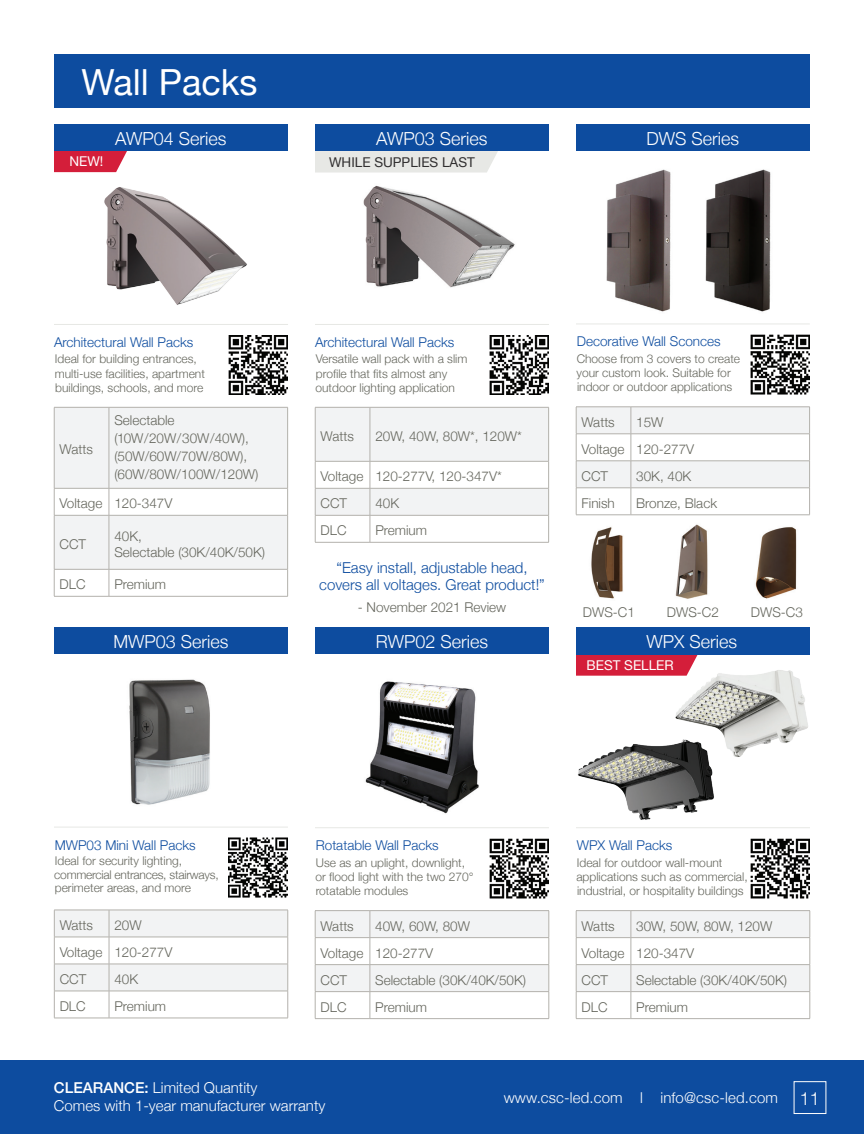
<style>
.page{position:relative;width:864px;height:1134px;background:#fff}
.page>*{position:absolute;margin:0;border:0;box-sizing:border-box;transform-origin:0 0}
.t1{font:36px "Helvetica Neue";color:#fff}
.t2{font:300 18px "Helvetica Neue";color:#fff}
.t3{font:300 15px/18px "Helvetica Neue";color:#fff}
.t4{font:300 15px/17.2px "Helvetica Neue";color:#0d4c9f;text-align:center}
.t5{font:300 13.5px/18px "Helvetica Neue";color:#65665d}
.t6{font:300 13.5px "Helvetica Neue";color:#0d4c9f}
.t7{font:13.5px "Helvetica Neue";color:#312f30}
.t8{font:13.5px "Helvetica Neue";color:#fff}
.t9{font:300 12px/14.2px "Helvetica Neue";color:#65665d}
.s1{font-weight:500}
</style>
<div class="page">
<div style="left:0;top:1060px;width:864px;height:74px;background:#0d4c9f"></div>
<img style="left:129px;top:679px;width:81px;height:126px">
<img style="left:363px;top:185px;width:152px;height:103px">
<svg style="left:315px;top:151px;width:183px;height:22px;background:#e8e9e6"></svg>
<div style="left:54px;top:54px;width:756px;height:54px;background:#0d4c9f"></div>
<svg style="left:576px;top:654px;width:122px;height:22px;background:#cb2745"></svg>
<hr style="left:576px;top:827px;width:234px;height:1px;background:#e7e8e5">
<hr style="left:54px;top:827px;width:234px;height:1px;background:#e7e8e5">
<img style="left:751px;top:839px;width:59px;height:59px">
<hr style="left:576px;top:910px;width:55px;height:1px;background:#b3b1ac">
<hr style="left:631px;top:910px;width:179px;height:1px;background:#b3b1ac">
<svg style="left:576px;top:911px;width:235px;height:107px"></svg>
<hr style="left:576px;top:1018px;width:55px;height:1px;background:#b3b1ac">
<hr style="left:631px;top:1018px;width:179px;height:1px;background:#b3b1ac">
<svg style="left:54px;top:910px;width:235px;height:108px"></svg>
<hr style="left:54px;top:1018px;width:55px;height:1px;background:#b3b1ac">
<hr style="left:109px;top:1018px;width:179px;height:1px;background:#b3b1ac">
<hr style="left:315px;top:324px;width:234px;height:1px;background:#e7e8e5">
<hr style="left:54px;top:324px;width:234px;height:1px;background:#e7e8e5">
<div style="left:315px;top:124px;width:234px;height:27px;background:#0d4c9f"></div>
<img style="left:490px;top:335px;width:59px;height:60px">
<img style="left:229px;top:335px;width:59px;height:60px">
<svg style="left:315px;top:407px;width:234px;height:135px"></svg>
<hr style="left:315px;top:542px;width:55px;height:1px;background:#b3b1ac">
<hr style="left:370px;top:542px;width:179px;height:1px;background:#b3b1ac">
<svg style="left:54px;top:407px;width:234px;height:189px"></svg>
<hr style="left:54px;top:596px;width:55px;height:1px;background:#b3b1ac">
<hr style="left:109px;top:596px;width:179px;height:1px;background:#b3b1ac">
<hr style="left:576px;top:324px;width:234px;height:1px;background:#e7e8e5">
<div style="left:576px;top:124px;width:234px;height:27px;background:#0d4c9f"></div>
<img style="left:751px;top:335px;width:59px;height:59px">
<svg style="left:576px;top:407px;width:234px;height:108px"></svg>
<hr style="left:576px;top:515px;width:55px;height:1px;background:#b3b1ac">
<hr style="left:631px;top:515px;width:179px;height:1px;background:#b3b1ac">
<img style="left:606px;top:169px;width:65px;height:143px">
<img style="left:705px;top:169px;width:66px;height:143px">
<hr style="left:315px;top:827px;width:234px;height:1px;background:#e7e8e5">
<img style="left:490px;top:839px;width:59px;height:59px">
<hr style="left:315px;top:910px;width:55px;height:1px;background:#b3b1ac">
<hr style="left:370px;top:910px;width:179px;height:1px;background:#b3b1ac">
<svg style="left:315px;top:911px;width:235px;height:107px"></svg>
<hr style="left:315px;top:1018px;width:55px;height:1px;background:#b3b1ac">
<hr style="left:370px;top:1018px;width:179px;height:1px;background:#b3b1ac">
<img style="left:365px;top:681px;width:114px;height:133px">
<div style="left:794px;top:1081px;width:32px;height:33px;border:1px solid #fff"></div>
<img style="left:228px;top:838px;width:60px;height:59px">
<img style="left:591px;top:527px;width:32px;height:72px">
<img style="left:675px;top:524px;width:33px;height:75px">
<img style="left:755px;top:527px;width:42px;height:72px">
<img style="left:674px;top:668px;width:134px;height:89px">
<img style="left:577px;top:737px;width:148px;height:83px">
<img style="left:104px;top:187px;width:143px;height:118px">
<svg style="left:54px;top:151px;width:73px;height:21px;background:#d72e48"></svg>
<div style="left:54px;top:124px;width:234px;height:27px;background:#0d4c9f"></div>
<div style="left:54px;top:627px;width:234px;height:27px;background:#0d4c9f"></div>
<div style="left:315px;top:627px;width:234px;height:27px;background:#0d4c9f"></div>
<div style="left:576px;top:627px;width:234px;height:27px;background:#0d4c9f"></div>
<p class="t1" style="left:81px;top:56px;width:178px">Wall Packs</p>
<p class="t8" style="left:69px;top:152px;width:35px">NEW!</p>
<p class="t2" style="left:115px;top:124px;width:113px">AWP04 Series</p>
<p class="t2" style="left:376px;top:124px;width:113px">AWP03 Series</p>
<p class="t7" style="left:329px;top:152px;width:147px">WHILE SUPPLIES LAST</p>
<p class="t2" style="left:647px;top:124px;width:94px">DWS Series</p>
<p class="t6" style="left:54px;top:331px;width:141px">Architectural Wall Packs</p>
<p class="t9" style="left:55px;top:351px;width:152px">Ideal for building entrances, multi-use facilities, apartment buildings, schools, and more</p>
<p class="t5" style="left:60px;top:440px;width:35px">Watts</p>
<p class="t5" style="left:114px;top:410px;width:62px">Selectable</p>
<p class="t5" style="left:114px;top:428px;width:136px">(10W/20W/30W/40W),</p>
<p class="t5" style="left:114px;top:446px;width:146px">(50W/60W/70W/80W), (60W/80W/100W/120W)</p>
<p class="t5" style="left:60px;top:494px;width:44px">Voltage</p>
<p class="t5" style="left:114px;top:494px;width:60px">120-347V</p>
<p class="t5" style="left:60px;top:534px;width:28px">CCT</p>
<p class="t5" style="left:114px;top:526px;width:29px">40K,</p>
<p class="t5" style="left:114px;top:542px;width:152px">Selectable (30K/40K/50K)</p>
<p class="t5" style="left:60px;top:575px;width:28px">DLC</p>
<p class="t5" style="left:114px;top:575px;width:53px">Premium</p>
<p class="t6" style="left:315px;top:331px;width:141px">Architectural Wall Packs</p>
<p class="t9" style="left:315px;top:351px;width:154px">Versatile wall pack with a slim profile that fits almost any outdoor lighting application</p>
<p class="t5" style="left:321px;top:426px;width:35px">Watts</p>
<p class="t5" style="left:375px;top:426px;width:148px">20W, 40W, 80W*, 120W*</p>
<p class="t5" style="left:321px;top:467px;width:44px">Voltage</p>
<p class="t5" style="left:375px;top:467px;width:128px">120-277V, 120-347V*</p>
<p class="t5" style="left:321px;top:494px;width:28px">CCT</p>
<p class="t5" style="left:375px;top:494px;width:25px">40K</p>
<p class="t5" style="left:321px;top:521px;width:28px">DLC</p>
<p class="t5" style="left:375px;top:521px;width:53px">Premium</p>
<p class="t4" style="left:319px;top:557px;width:227px">“Easy install, adjustable head, covers all voltages. Great product!”</p>
<p class="t5" style="left:358px;top:597px;width:150px">- November 2021 Review</p>
<p class="t6" style="left:577px;top:331px;width:145px">Decorative Wall Sconces</p>
<p class="t9" style="left:577px;top:350px;width:165px">Choose from 3 covers to create your custom look. Suitable for indoor or outdoor applications</p>
<p class="t5" style="left:582px;top:412px;width:35px">Watts</p>
<p class="t5" style="left:636px;top:412px;width:29px">15W</p>
<p class="t5" style="left:582px;top:439px;width:44px">Voltage</p>
<p class="t5" style="left:636px;top:439px;width:60px">120-277V</p>
<p class="t5" style="left:582px;top:466px;width:28px">CCT</p>
<p class="t5" style="left:636px;top:466px;width:57px">30K, 40K</p>
<p class="t5" style="left:582px;top:493px;width:35px">Finish</p>
<p class="t5" style="left:636px;top:493px;width:82px">Bronze, Black</p>
<p class="t5" style="left:583px;top:603px;width:54px">DWS-C1</p>
<p class="t5" style="left:667px;top:603px;width:54px">DWS-C2</p>
<p class="t5" style="left:751px;top:603px;width:54px">DWS-C3</p>
<p class="t2" style="left:113px;top:627px;width:117px">MWP03 Series</p>
<p class="t2" style="left:376px;top:627px;width:114px">RWP02 Series</p>
<p class="t2" style="left:647px;top:627px;width:92px">WPX Series</p>
<p class="t8" style="left:587px;top:655px;width:89px">BEST SELLER</p>
<p class="t6" style="left:55px;top:834px;width:142px">MWP03 Mini Wall Packs</p>
<p class="t9" style="left:54px;top:853px;width:166px;line-height:13.5px">Ideal for security lighting, commercial entrances, stairways, perimeter areas, and more</p>
<p class="t5" style="left:60px;top:915px;width:35px">Watts</p>
<p class="t5" style="left:114px;top:915px;width:29px">20W</p>
<p class="t5" style="left:60px;top:942px;width:44px">Voltage</p>
<p class="t5" style="left:114px;top:942px;width:60px">120-277V</p>
<p class="t5" style="left:60px;top:969px;width:28px">CCT</p>
<p class="t5" style="left:114px;top:969px;width:25px">40K</p>
<p class="t5" style="left:60px;top:996px;width:28px">DLC</p>
<p class="t5" style="left:114px;top:996px;width:53px">Premium</p>
<p class="t6" style="left:316px;top:835px;width:124px">Rotatable Wall Packs</p>
<p class="t9" style="left:315px;top:854px;width:160px">Use as an uplight, downlight, or flood light with the two 270° rotatable modules</p>
<p class="t5" style="left:321px;top:916px;width:35px">Watts</p>
<p class="t5" style="left:375px;top:916px;width:96px">40W, 60W, 80W</p>
<p class="t5" style="left:321px;top:943px;width:44px">Voltage</p>
<p class="t5" style="left:375px;top:943px;width:60px">120-277V</p>
<p class="t5" style="left:321px;top:970px;width:28px">CCT</p>
<p class="t5" style="left:375px;top:970px;width:152px">Selectable (30K/40K/50K)</p>
<p class="t5" style="left:321px;top:997px;width:28px">DLC</p>
<p class="t5" style="left:375px;top:997px;width:53px">Premium</p>
<p class="t6" style="left:577px;top:835px;width:97px">WPX Wall Packs</p>
<p class="t9" style="left:576px;top:854px;width:173px">Ideal for outdoor wall-mount applications such as commercial, industrial, or hospitality buildings</p>
<p class="t5" style="left:582px;top:916px;width:35px">Watts</p>
<p class="t5" style="left:636px;top:916px;width:138px">30W, 50W, 80W, 120W</p>
<p class="t5" style="left:582px;top:943px;width:44px">Voltage</p>
<p class="t5" style="left:636px;top:943px;width:60px">120-347V</p>
<p class="t5" style="left:582px;top:970px;width:28px">CCT</p>
<p class="t5" style="left:636px;top:970px;width:152px">Selectable (30K/40K/50K)</p>
<p class="t5" style="left:582px;top:997px;width:28px">DLC</p>
<p class="t5" style="left:636px;top:997px;width:53px">Premium</p>
<p class="t3" style="left:54px;top:1078px;width:273px"><span class="s1">CLEARANCE:</span> Limited Quantity<br>Comes with 1-year manufacturer warranty</p>
<p class="t3" style="left:504px;top:1087px;width:276px">www.csc-led.com l info@csc-led.com</p>
<p class="t2" style="left:800px;top:1084px;width:22px">11</p>
</div>
